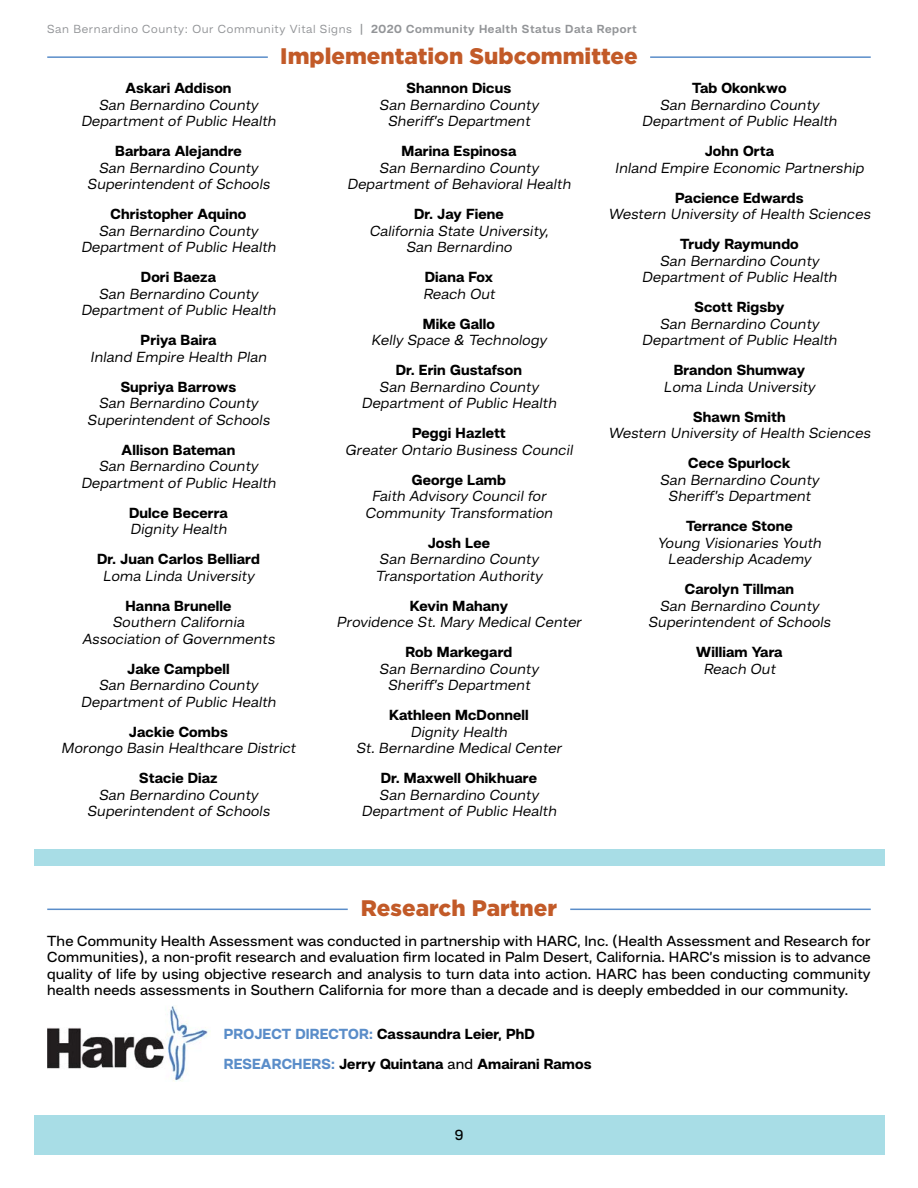
<style>
.page{position:relative;width:918px;height:1188px;background:#fff}
.page>*{position:absolute;margin:0;border:0;box-sizing:border-box;transform-origin:0 0}
.t1{font:900 22.5px "Gotham";color:#c25a28}
.t2{font:italic 15px/16.5px "Hando";letter-spacing:.01em;color:#000;text-align:center}
.t3{font:800 15px/30px "Hando";letter-spacing:.01em;color:#000}
.t4{font:500 15px/16.5px "Hando";letter-spacing:.01em;color:#000;text-align:justify}
.t5{font:12px "Hando";letter-spacing:.05em;color:#939598}
.s1{font-weight:500}
.s2{font-weight:700}
.s3{color:#5a8dc9}
</style>
<div class="page">
<div style="left:34px;top:1115px;width:850px;height:40px;background:#a8dde6"></div>
<hr style="left:47px;top:56px;width:221px;height:2px;background:#5a8dc9">
<hr style="left:650px;top:56px;width:221px;height:2px;background:#5a8dc9">
<hr style="left:47px;top:909px;width:301px;height:1px;background:#5a8dc9">
<hr style="left:570px;top:909px;width:301px;height:1px;background:#5a8dc9">
<img style="left:47px;top:1005px;width:163px;height:76px">
<div style="left:34px;top:849px;width:850px;height:17px;background:#a8dde6"></div>
<p class="t5" style="left:47px;top:21px;width:591px">San Bernardino County: Our Community Vital Signs <span class="s1">|</span> <span class="s2">2020 Community Health Status Data Report</span></p>
<h1 class="t1" style="left:280px;top:43px;width:359px">Implementation Subcommittee</h1>
<p class="t3" style="left:125px;top:73px;width:108px">Askari Addison</p>
<p class="t2" style="left:81px;top:96px;width:196px">San Bernardino County<br>Department of Public Health</p>
<p class="t3" style="left:115px;top:136px;width:128px">Barbara Alejandre</p>
<p class="t2" style="left:87px;top:159px;width:184px">San Bernardino County<br>Superintendent of Schools</p>
<p class="t3" style="left:110px;top:199px;width:137px">Christopher Aquino</p>
<p class="t2" style="left:81px;top:222px;width:196px">San Bernardino County<br>Department of Public Health</p>
<p class="t3" style="left:141px;top:262px;width:77px">Dori Baeza</p>
<p class="t2" style="left:81px;top:285px;width:196px">San Bernardino County<br>Department of Public Health</p>
<p class="t3" style="left:141px;top:325px;width:77px">Priya Baira</p>
<p class="t2" style="left:90px;top:348px;width:178px">Inland Empire Health Plan</p>
<p class="t3" style="left:121px;top:371px;width:117px">Supriya Barrows</p>
<p class="t2" style="left:87px;top:394px;width:184px">San Bernardino County<br>Superintendent of Schools</p>
<p class="t3" style="left:122px;top:434px;width:115px">Allison Bateman</p>
<p class="t2" style="left:81px;top:457px;width:196px">San Bernardino County<br>Department of Public Health</p>
<p class="t3" style="left:129px;top:497px;width:100px">Dulce Becerra</p>
<p class="t2" style="left:130px;top:520px;width:98px">Dignity Health</p>
<p class="t3" style="left:97px;top:544px;width:164px">Dr. Juan Carlos Belliard</p>
<p class="t2" style="left:103px;top:567px;width:153px">Loma Linda University</p>
<p class="t3" style="left:126px;top:590px;width:107px">Hanna Brunelle</p>
<p class="t2" style="left:82px;top:613px;width:194px">Southern California<br>Association of Governments</p>
<p class="t3" style="left:127px;top:653px;width:104px">Jake Campbell</p>
<p class="t2" style="left:81px;top:676px;width:196px">San Bernardino County<br>Department of Public Health</p>
<p class="t3" style="left:129px;top:716px;width:101px">Jackie Combs</p>
<p class="t2" style="left:61px;top:739px;width:236px">Morongo Basin Healthcare District</p>
<p class="t3" style="left:139px;top:763px;width:80px">Stacie Diaz</p>
<p class="t2" style="left:87px;top:786px;width:184px">San Bernardino County<br>Superintendent of Schools</p>
<p class="t3" style="left:407px;top:73px;width:106px">Shannon Dicus</p>
<p class="t2" style="left:379px;top:96px;width:161px">San Bernardino County<br>Sheriff’s Department</p>
<p class="t3" style="left:401px;top:136px;width:117px">Marina Espinosa</p>
<p class="t2" style="left:347px;top:159px;width:225px">San Bernardino County<br>Department of Behavioral Health</p>
<p class="t3" style="left:414px;top:199px;width:91px">Dr. Jay Fiene</p>
<p class="t2" style="left:369px;top:222px;width:181px">California State University,<br>San Bernardino</p>
<p class="t3" style="left:425px;top:262px;width:70px">Diana Fox</p>
<p class="t2" style="left:423px;top:285px;width:73px">Reach Out</p>
<p class="t3" style="left:423px;top:308px;width:74px">Mike Gallo</p>
<p class="t2" style="left:371px;top:331px;width:177px">Kelly Space &amp; Technology</p>
<p class="t3" style="left:396px;top:355px;width:128px">Dr. Erin Gustafson</p>
<p class="t2" style="left:361px;top:378px;width:196px">San Bernardino County<br>Department of Public Health</p>
<p class="t3" style="left:412px;top:418px;width:95px">Peggi Hazlett</p>
<p class="t2" style="left:345px;top:441px;width:229px">Greater Ontario Business Council</p>
<p class="t3" style="left:412px;top:464px;width:95px">George Lamb</p>
<p class="t2" style="left:365px;top:487px;width:189px">Faith Advisory Council for<br>Community Transformation</p>
<p class="t3" style="left:428px;top:527px;width:64px">Josh Lee</p>
<p class="t2" style="left:376px;top:550px;width:168px;text-align:left">San Bernardino County<br>Transportation Authority</p>
<p class="t3" style="left:410px;top:590px;width:100px">Kevin Mahany</p>
<p class="t2" style="left:336px;top:613px;width:246px">Providence St. Mary Medical Center</p>
<p class="t3" style="left:405px;top:637px;width:108px">Rob Markegard</p>
<p class="t2" style="left:379px;top:660px;width:161px">San Bernardino County<br>Sheriff’s Department</p>
<p class="t3" style="left:389px;top:700px;width:141px">Kathleen McDonnell</p>
<p class="t2" style="left:356px;top:723px;width:207px">Dignity Health<br>St. Bernardine Medical Center</p>
<p class="t3" style="left:381px;top:763px;width:158px">Dr. Maxwell Ohikhuare</p>
<p class="t2" style="left:361px;top:786px;width:196px">San Bernardino County<br>Department of Public Health</p>
<p class="t3" style="left:692px;top:73px;width:96px">Tab Okonkwo</p>
<p class="t2" style="left:642px;top:96px;width:196px">San Bernardino County<br>Department of Public Health</p>
<p class="t3" style="left:705px;top:136px;width:71px">John Orta</p>
<p class="t2" style="left:615px;top:159px;width:250px">Inland Empire Economic Partnership</p>
<p class="t3" style="left:675px;top:182px;width:130px">Pacience Edwards</p>
<p class="t2" style="left:609px;top:205px;width:263px">Western University of Health Sciences</p>
<p class="t3" style="left:680px;top:229px;width:120px">Trudy Raymundo</p>
<p class="t2" style="left:642px;top:252px;width:196px">San Bernardino County<br>Department of Public Health</p>
<p class="t3" style="left:694px;top:292px;width:91px">Scott Rigsby</p>
<p class="t2" style="left:642px;top:315px;width:196px">San Bernardino County<br>Department of Public Health</p>
<p class="t3" style="left:674px;top:355px;width:133px">Brandon Shumway</p>
<p class="t2" style="left:664px;top:378px;width:153px">Loma Linda University</p>
<p class="t3" style="left:693px;top:401px;width:94px">Shawn Smith</p>
<p class="t2" style="left:609px;top:424px;width:263px">Western University of Health Sciences</p>
<p class="t3" style="left:688px;top:448px;width:104px">Cece Spurlock</p>
<p class="t2" style="left:660px;top:471px;width:161px">San Bernardino County<br>Sheriff’s Department</p>
<p class="t3" style="left:686px;top:511px;width:108px">Terrance Stone</p>
<p class="t2" style="left:658px;top:534px;width:165px">Young Visionaries Youth<br>Leadership Academy</p>
<p class="t3" style="left:685px;top:574px;width:111px">Carolyn Tillman</p>
<p class="t2" style="left:648px;top:597px;width:184px">San Bernardino County<br>Superintendent of Schools</p>
<p class="t3" style="left:696px;top:637px;width:88px">William Yara</p>
<p class="t2" style="left:703px;top:660px;width:73px">Reach Out</p>
<h1 class="t1" style="left:361px;top:895px;width:198px">Research Partner</h1>
<p class="t4" style="left:47px;top:932px;width:825px">The Community Health Assessment was conducted in partnership with HARC, Inc. (Health Assessment and Research for Communities), a non-profit research and evaluation firm located in Palm Desert, California. HARC’s mission is to advance quality of life by using objective research and analysis to turn data into action. HARC has been conducting community health needs assessments in Southern California for more than a decade and is deeply embedded in our community.</p>
<p class="t3" style="left:224px;top:1018px;width:369px"><span class="s3">PROJECT DIRECTOR:</span> Cassaundra Leier, PhD<br><span class="s3">RESEARCHERS:</span> Jerry Quintana <span class="s1">and</span> Amairani Ramos</p>
<p class="t4" style="left:455px;top:1127px;width:10px">9</p>
</div>
